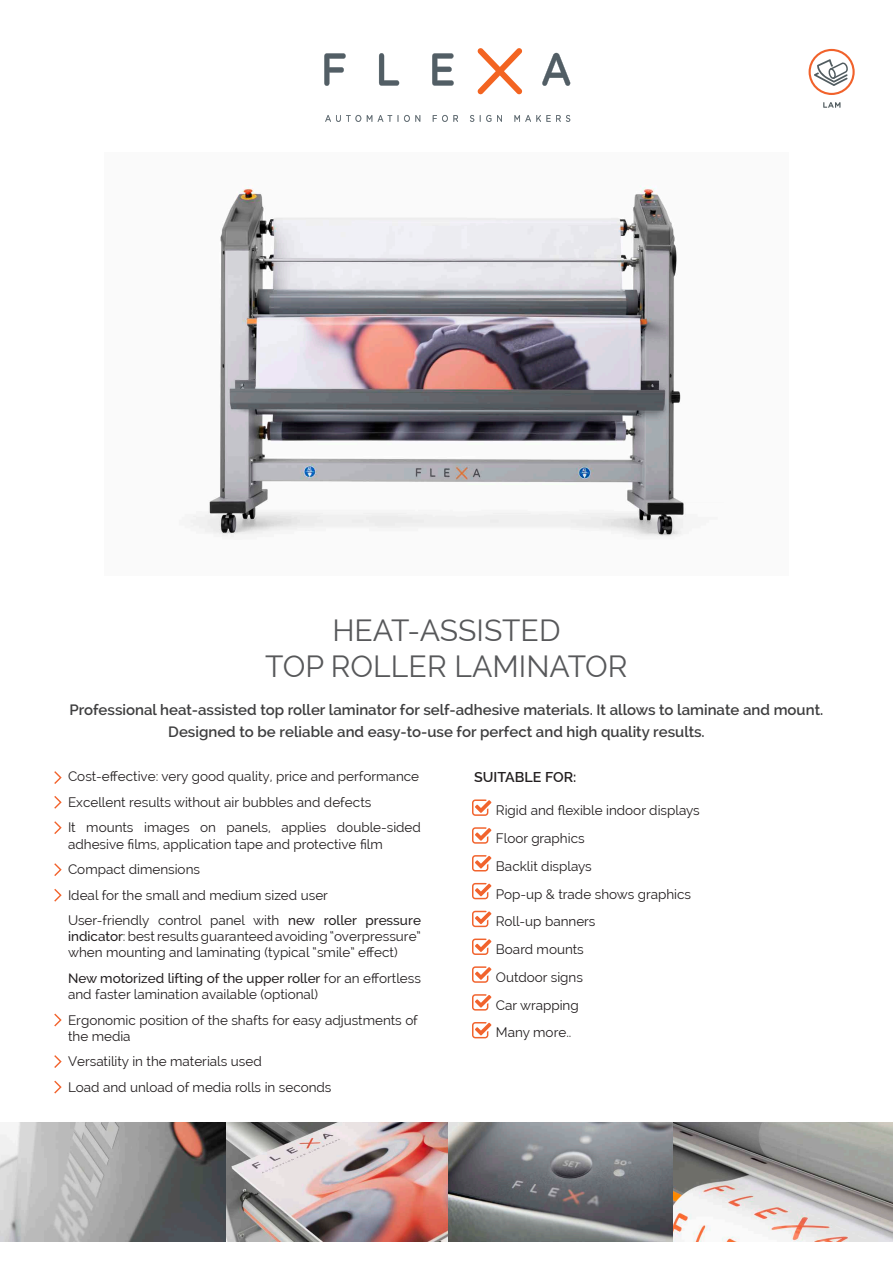
<style>
.page{position:relative;width:893px;height:1263px;background:#fff}
.page>*{position:absolute;margin:0;border:0;box-sizing:border-box;transform-origin:0 0}
.t1{font:30px/36px "Raleway";color:#57585a;text-align:center}
.t2{font:600 15px/22.5px "Raleway";color:#3e3e3f}
.t3{font:600 14.25px "Raleway";color:#231f20}
.t4{font:13.5px/27.8px "Raleway";color:#231f20}
.s1{font-weight:500}
</style>
<div class="page">
<img style="left:223px;top:1122px;width:670px;height:120px">
<img style="left:0;top:1122px;width:225px;height:119px">
<img style="left:190px;top:185px;width:496px;height:353px">
<svg style="left:823px;top:102px;width:17px;height:6px"></svg>
<svg style="left:809px;top:49px;width:46px;height:46px"></svg>
<svg style="left:324px;top:53px;width:22px;height:33px"></svg>
<svg style="left:379px;top:53px;width:20px;height:33px"></svg>
<svg style="left:432px;top:53px;width:22px;height:33px"></svg>
<svg style="left:542px;top:53px;width:28px;height:33px"></svg>
<svg style="left:477px;top:48px;width:45px;height:46px"></svg>
<svg style="left:325px;top:115px;width:36px;height:7px"></svg>
<svg style="left:367px;top:115px;width:5px;height:7px"></svg>
<svg style="left:378px;top:115px;width:14px;height:7px"></svg>
<svg style="left:398px;top:115px;width:22px;height:7px"></svg>
<svg style="left:433px;top:115px;width:25px;height:7px"></svg>
<svg style="left:470px;top:115px;width:4px;height:7px"></svg>
<svg style="left:480px;top:115px;width:11px;height:7px"></svg>
<svg style="left:497px;top:115px;width:5px;height:7px"></svg>
<svg style="left:514px;top:115px;width:56px;height:7px"></svg>
<svg style="left:54px;top:771px;width:8px;height:13px"></svg>
<svg style="left:54px;top:796px;width:8px;height:13px"></svg>
<svg style="left:54px;top:821px;width:8px;height:13px"></svg>
<svg style="left:54px;top:863px;width:8px;height:13px"></svg>
<svg style="left:472px;top:799px;width:19px;height:17px"></svg>
<svg style="left:472px;top:827px;width:19px;height:17px"></svg>
<svg style="left:472px;top:855px;width:19px;height:16px"></svg>
<svg style="left:472px;top:883px;width:19px;height:16px"></svg>
<svg style="left:472px;top:911px;width:19px;height:16px"></svg>
<svg style="left:472px;top:938px;width:19px;height:17px"></svg>
<svg style="left:472px;top:966px;width:19px;height:17px"></svg>
<svg style="left:472px;top:994px;width:19px;height:16px"></svg>
<svg style="left:472px;top:1022px;width:19px;height:16px"></svg>
<svg style="left:54px;top:1055px;width:8px;height:13px"></svg>
<svg style="left:54px;top:889px;width:8px;height:13px"></svg>
<svg style="left:54px;top:1013px;width:8px;height:13px"></svg>
<svg style="left:54px;top:1081px;width:8px;height:12px"></svg>
<h1 class="t1" style="left:265px;top:613px;width:364px">HEAT-ASSISTED<br>TOP ROLLER LAMINATOR</h1>
<p class="t2" style="left:168px;top:700px;width:657px;text-indent:-99px">Professional heat-assisted top roller laminator for self-adhesive materials. It allows to laminate and mount.<br>Designed to be reliable and easy-to-use for perfect and high quality results.</p>
<p class="t4" style="left:68px;top:764px;width:354px;line-height:25.5px">Cost-effective: very good quality, price and performance<br>Excellent results without air bubbles and defects<br>It mounts images on panels, applies double-sided</p>
<p class="t4" style="left:68px;top:831px;width:354px;line-height:25.5px">adhesive films, application tape and protective film Compact dimensions<br>Ideal for the small and medium sized user<br>User-friendly control panel with <span class="s1">new roller pressure</span></p>
<p class="t4" style="left:68px;top:928px;width:354px;line-height:16.2px"><span class="s1">indicator</span>: best results guaranteed avoiding “overpressure” when mounting and laminating (typical “smile” effect)</p>
<p class="t4" style="left:68px;top:970px;width:354px;line-height:16.2px"><span class="s1">New motorized lifting of the upper roller</span> for an effortless and faster lamination available (optional)</p>
<p class="t4" style="left:68px;top:1012px;width:351px;line-height:16.2px">Ergonomic position of the shafts for easy adjustments of the media</p>
<p class="t4" style="left:68px;top:1049px;width:265px;line-height:25.5px">Versatility in the materials used<br>Load and unload of media rolls in seconds</p>
<p class="t3" style="left:474px;top:772px;width:104px">SUITABLE FOR:</p>
<p class="t4" style="left:496px;top:797px;width:205px">Rigid and flexible indoor displays<br>Floor graphics<br>Backlit displays<br>Pop-up &amp; trade shows graphics<br>Roll-up banners<br>Board mounts<br>Outdoor signs<br>Car wrapping<br>Many more..</p>
</div>
